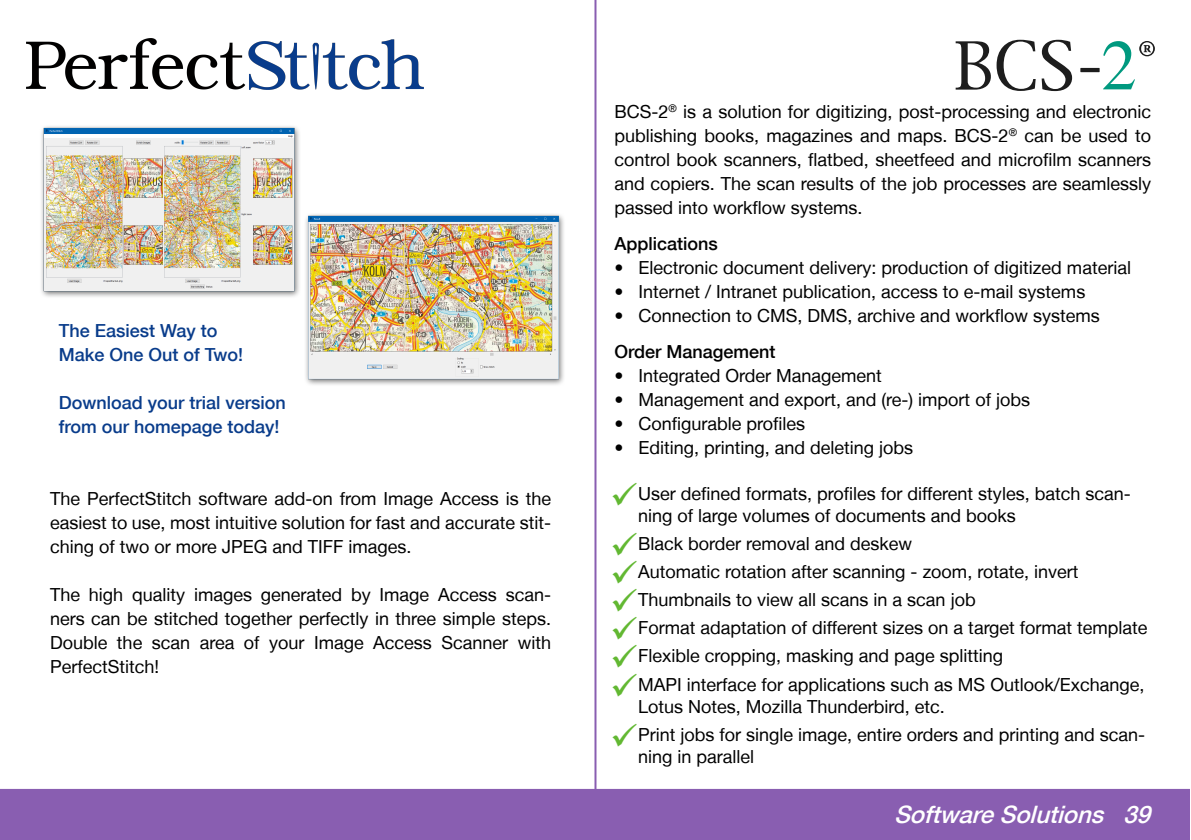
<style>
.page{position:relative;width:1191px;height:840px;background:#fff}
.page>*{position:absolute;margin:0;border:0;box-sizing:border-box;transform-origin:0 0}
.t1{font:italic 500 24px "Helvetica Neue LT Com";color:#fff}
.t2{font:18px/24px "Helvetica Neue LT";color:#000}
.t3{font:500 18px/24px "Helvetica Neue LT Com";color:#093c8b}
.t4{font:500 18px "Helvetica Neue LT Com";color:#000}
.s1{color:#62b832}
</style>
<div class="page">
<img style="left:41px;top:126px;width:523px;height:259px">
<svg style="left:955px;top:40px;width:80px;height:51px"></svg>
<svg style="left:1041px;top:40px;width:31px;height:51px"></svg>
<svg style="left:1103px;top:41px;width:51px;height:48px"></svg>
<hr style="left:1080px;top:68px;width:19px;height:4px;background:#1d1d1d">
<hr style="left:594px;top:0;width:2px;height:790px;background:#895eb1">
<div style="left:1px;top:790px;width:1187px;height:47px;background:#895eb1"></div>
<div style="left:0;top:788px;width:1190px;height:51px;border:4px solid #895eb1"></div>
<img style="left:26px;top:39px;width:398px;height:50px">
<p class="t3" style="left:59px;top:318px;width:186px">The Easiest Way to<br>Make One Out of Two!</p>
<p class="t3" style="left:59px;top:390px;width:229px">Download your trial version from our homepage today!</p>
<p class="t2" style="left:50px;top:485px;width:502px;text-align:justify">The PerfectStitch software add-on from Image Access is the easiest to use, most intuitive solution for fast and accurate stit&shy;ching of two or more JPEG and TIFF images.</p>
<p class="t2" style="left:50px;top:581px;width:502px;text-align:justify">The high quality images generated by Image Access scan&shy;ners can be stitched together perfectly in three simple steps.<br>Double the scan area of your Image Access Scanner with PerfectStitch!</p>
<p class="t2" style="left:614px;top:99px;width:538px;text-align:justify">BCS-2<sup>®</sup> is a solution for digitizing, post-processing and electronic publishing books, magazines and maps. BCS-2<sup>®</sup> can be used to control book scanners, flatbed, sheetfeed and microfilm scanners and copiers. The scan results of the job processes are seamlessly passed into workflow systems.</p>
<p class="t4" style="left:614px;top:232px;width:105px">Applications</p>
<p class="t2" style="left:614px;top:255px;width:518px">• Electronic document delivery: production of digitized material</p>
<p class="t2" style="left:614px;top:279px;width:472px">• Internet / Intranet publication, access to e-mail systems</p>
<p class="t2" style="left:614px;top:303px;width:487px">• Connection to CMS, DMS, archive and workflow systems</p>
<p class="t4" style="left:614px;top:340px;width:163px">Order Management</p>
<p class="t2" style="left:614px;top:363px;width:269px">• Integrated Order Management</p>
<p class="t2" style="left:614px;top:387px;width:417px">• Management and export, and (re-) import of jobs</p>
<p class="t2" style="left:614px;top:411px;width:192px">• Configurable profiles</p>
<p class="t2" style="left:614px;top:435px;width:300px">• Editing, printing, and deleting jobs</p>
<p class="t2" style="left:638px;top:482px;width:494px;line-height:22px;text-indent:-28px"><span class="s1">✓</span>User defined formats, profiles for different styles, batch scan&shy;ning of large volumes of documents and books</p>
<p class="t2" style="left:610px;top:531px;width:303px"><span class="s1">✓</span>Black border removal and deskew</p>
<p class="t2" style="left:610px;top:559px;width:469px"><span class="s1">✓</span>Automatic rotation after scanning - zoom, rotate, invert</p>
<p class="t2" style="left:610px;top:587px;width:367px"><span class="s1">✓</span>Thumbnails to view all scans in a scan job</p>
<p class="t2" style="left:610px;top:615px;width:539px"><span class="s1">✓</span>Format adaptation of different sizes on a target format template</p>
<p class="t2" style="left:610px;top:643px;width:394px"><span class="s1">✓</span>Flexible cropping, masking and page splitting</p>
<p class="t2" style="left:638px;top:672px;width:508px;line-height:22px;text-indent:-28px"><span class="s1">✓</span>MAPI interface for applications such as MS Outlook/Exchange,<br>Lotus Notes, Mozilla Thunderbird, etc.</p>
<p class="t2" style="left:638px;top:722px;width:508px;line-height:22px;text-indent:-28px"><span class="s1">✓</span>Print jobs for single image, entire orders and printing and scan&shy;ning in parallel</p>
<h1 class="t1" style="left:894px;top:799px;width:265px">SoftwareSolutions 39</h1>
</div>
